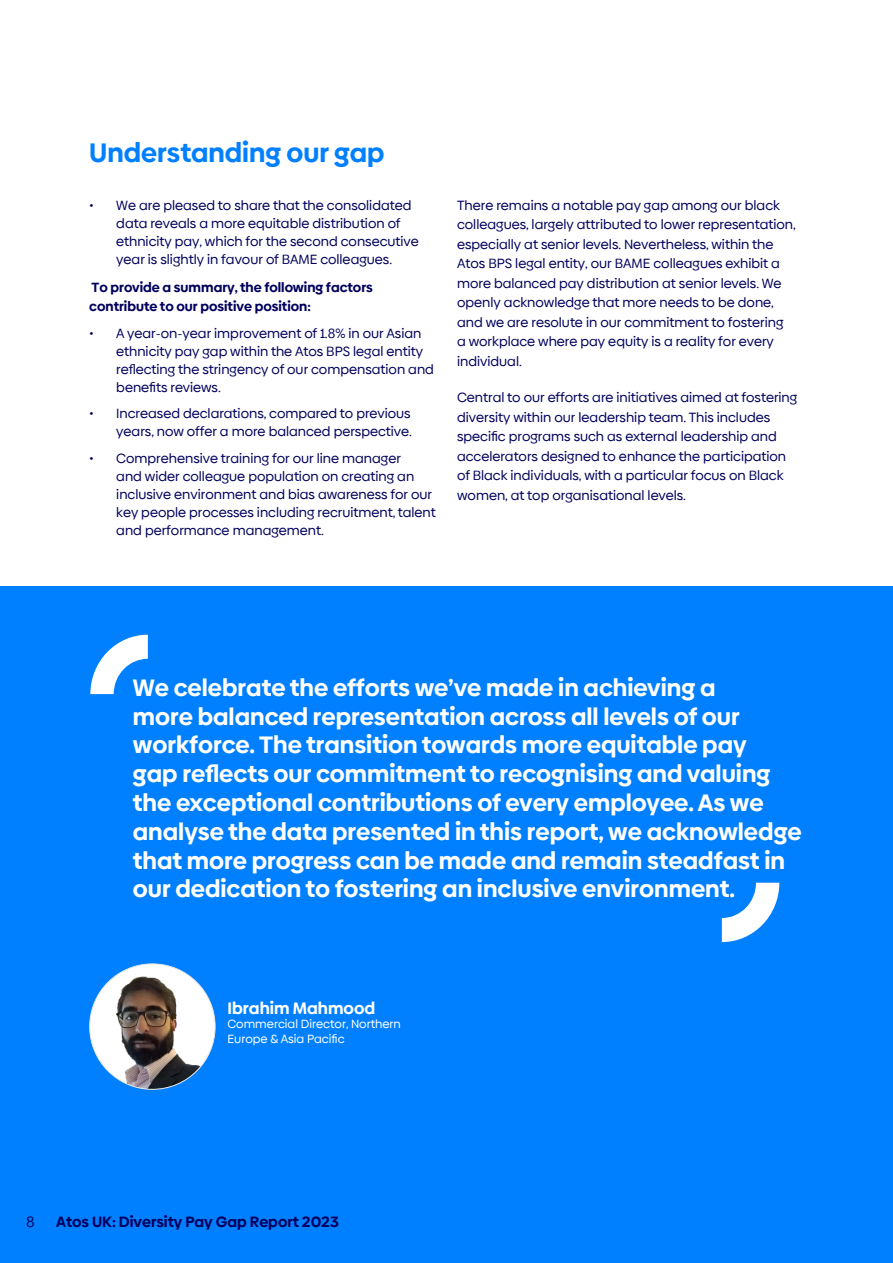
<style>
.page{position:relative;width:893px;height:1263px;background:#fff}
.page>*{position:absolute;margin:0;border:0;box-sizing:border-box;transform-origin:0 0}
.t1{font:700 27px "Biennale";color:#0080ff}
.t2{font:700 24px/28.8px "Biennale";color:#fff}
.t3{font:700 16.8px "Biennale";color:#fff}
.t4{font:700 15.15px "Biennale";color:#00005c}
.t5{font:15.15px "Biennale";color:#00005c}
.t6{font:13.5px/19.5px "Biennale";color:#00005c}
.t7{font:700 13.5px/19.5px "Biennale";color:#00005c}
.t8{font:12px/14.4px "Biennale";color:#fff}
</style>
<div class="page">
<div style="left:1px;top:587px;width:892px;height:676px;background:#0080ff"></div>
<img style="left:92px;top:965px;width:123px;height:124px">
<svg style="left:90px;top:635px;width:58px;height:59px"></svg>
<svg style="left:722px;top:883px;width:57px;height:59px"></svg>
<h1 class="t1" style="left:89px;top:135px;width:297px">Understanding our gap</h1>
<p class="t6" style="left:116px;top:196px;width:304px;line-height:18px;text-indent:-27px">• We are pleased to share that the consolidated data reveals a more equitable distribution of ethnicity pay, which for the second consecutive year is slightly in favour of BAME colleagues.</p>
<p class="t7" style="left:89px;top:277px;width:285px">To provide a summary, the following factors contribute to our positive position:</p>
<p class="t6" style="left:116px;top:324px;width:319px;line-height:18px;text-indent:-27px">• A year-on-year improvement of 1.8% in our Asian ethnicity pay gap within the Atos BPS legal entity reflecting the stringency of our compensation and benefits reviews.</p>
<p class="t6" style="left:89px;top:404px;width:324px;line-height:18px;text-align:right">• Increased declarations, compared to previous years, now offer a more balanced perspective.</p>
<p class="t6" style="left:116px;top:449px;width:321px;line-height:18px;text-indent:-27px">• Comprehensive training for our line manager<br>and wider colleague population on creating an inclusive environment and bias awareness for our key people processes including recruitment, talent and performance management.</p>
<p class="t6" style="left:457px;top:195px;width:340px">There remains a notable pay gap among our black colleagues, largely attributed to lower representation, especially at senior levels. Nevertheless, within the Atos BPS legal entity, our BAME colleagues exhibit a more balanced pay distribution at senior levels. We openly acknowledge that more needs to be done, and we are resolute in our commitment to fostering<br>a workplace where pay equity is a reality for every individual.</p>
<p class="t6" style="left:457px;top:388px;width:342px">Central to our efforts are initiatives aimed at fostering diversity within our leadership team. This includes specific programs such as external leadership and accelerators designed to enhance the participation of Black individuals, with a particular focus on Black women, at top organisational levels.</p>
<p class="t2" style="left:133px;top:673px;width:670px">We celebrate the efforts we’ve made in achieving a<br>more balanced representation across all levels of our workforce. The transition towards more equitable pay<br>gap reflects our commitment to recognising and valuing the exceptional contributions of every employee. As we analyse the data presented in this report, we acknowledge that more progress can be made and remain steadfast in our dedication to fostering an inclusive environment.</p>
<p class="t3" style="left:228px;top:997px;width:149px">Ibrahim Mahmood</p>
<p class="t8" style="left:228px;top:1017px;width:175px">Commercial Director, Northern<br>Europe &amp; Asia Pacific</p>
<p class="t5" style="left:26px;top:1213px;width:10px">8</p>
<p class="t4" style="left:56px;top:1212px;width:284px">Atos UK: Diversity Pay Gap Report 2023</p>
</div>
